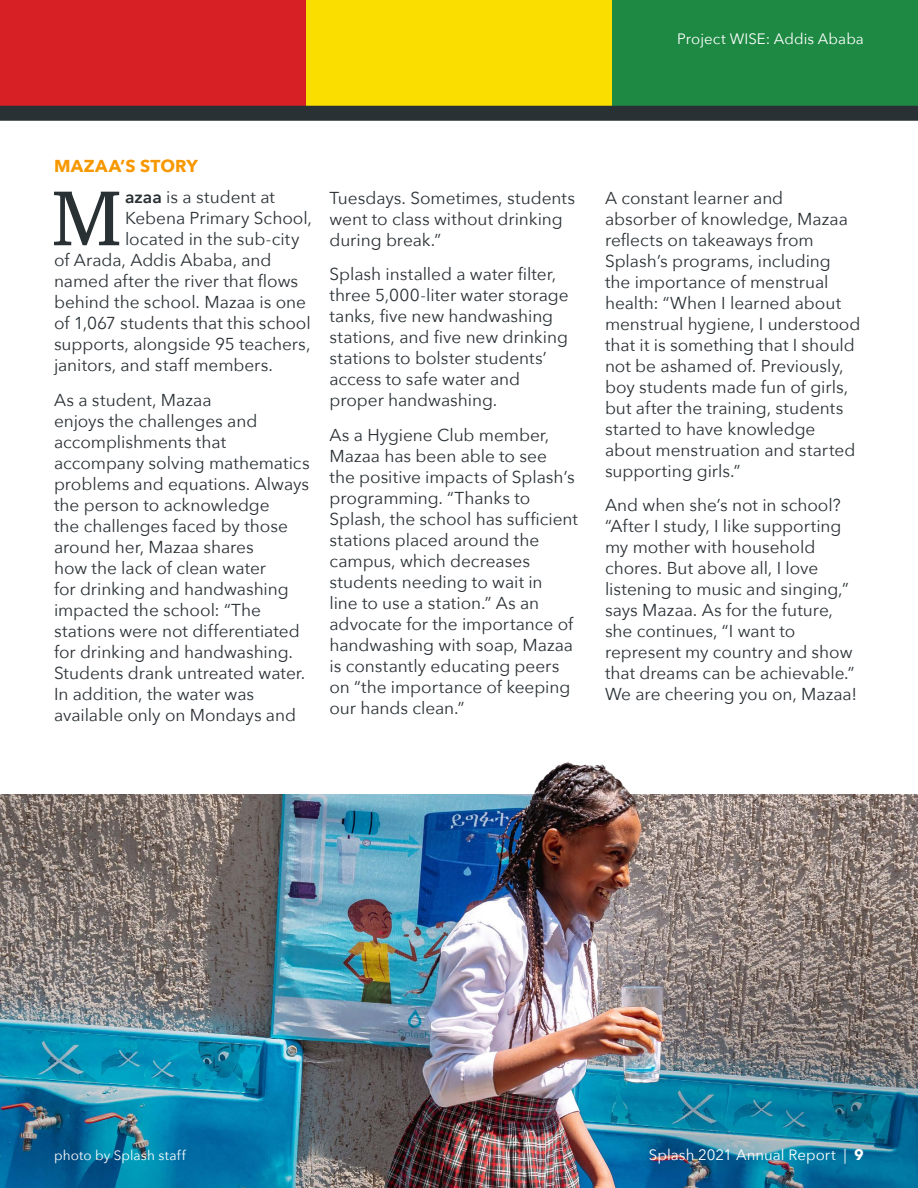
<style>
.page{position:relative;width:918px;height:1188px;background:#fff}
.page>*{position:absolute;margin:0;border:0;box-sizing:border-box;transform-origin:0 0}
.t1{font:79.8px "Abyssinica SIL";color:#2a3135}
.t2{font:17.25px/21px "Avenir Next";letter-spacing:-.005em;color:#2a3135}
.t3{font:700 17.25px "Avenir Next";letter-spacing:.015em;color:#f79800}
.t4{font:15px "Avenir Next";letter-spacing:.005em;color:#fff}
.Note{font:13.5px "Avenir Next";letter-spacing:.01em;color:#fff}
.s1{font-weight:600}
.s2{font-weight:700}
</style>
<div class="page">
<img style="left:0;top:762px;width:918px;height:426px">
<div style="left:306px;top:0;width:306px;height:108px;background:#fade00"></div>
<div style="left:612px;top:0;width:306px;height:108px;background:#1d8943"></div>
<div style="left:0;top:0;width:306px;height:108px;background:#d71f26"></div>
<div style="left:0;top:106px;width:918px;height:15px;background:#2a3135"></div>
<p class="t4" style="left:677px;top:26px;width:188px">Project WISE: Addis Ababa</p>
<h3 class="t3" style="left:54px;top:151px;width:146px">MAZAA’S STORY</h3>
<p class="t1" style="left:52px;top:166px;width:71px">M</p>
<p class="t2" style="left:125px;top:186px;width:152px"><span class="s1">azaa</span> is a student at</p>
<p class="t2" style="left:125px;top:207px;width:188px">Kebena Primary School,</p>
<p class="t2" style="left:125px;top:228px;width:176px">located in the sub-city</p>
<p class="t2" style="left:54px;top:249px;width:219px">of Arada, Addis Ababa, and</p>
<p class="t2" style="left:54px;top:270px;width:246px">named after the river that flows</p>
<p class="t2" style="left:54px;top:291px;width:253px">behind the school. Mazaa is one</p>
<p class="t2" style="left:54px;top:312px;width:258px">of 1,067 students that this school</p>
<p class="t2" style="left:54px;top:333px;width:258px">supports, alongside 95 teachers,</p>
<p class="t2" style="left:54px;top:354px;width:220px">janitors, and staff members.</p>
<p class="t2" style="left:54px;top:389px;width:257px">As a student, Mazaa<br>enjoys the challenges and accomplishments that accompany solving mathematics problems and equations. Always the person to acknowledge<br>the challenges faced by those around her, Mazaa shares<br>how the lack of clean water<br>for drinking and handwashing impacted the school: “The stations were not differentiated for drinking and handwashing.<br>Students drank untreated water.<br>In addition, the water was available only on Mondays and</p>
<p class="t2" style="left:330px;top:186px;width:247px">Tuesdays. Sometimes, students went to class without drinking during break.”</p>
<p class="t2" style="left:330px;top:263px;width:241px">Splash installed a water filter, three 5,000-liter water storage tanks, five new handwashing stations, and five new drinking stations to bolster students’ access to safe water and proper handwashing.</p>
<p class="t2" style="left:330px;top:423px;width:250px">As a Hygiene Club member,<br>Mazaa has been able to see<br>the positive impacts of Splash’s programming. “Thanks to<br>Splash, the school has sufficient stations placed around the campus, which decreases students needing to wait in<br>line to use a station.” As an advocate for the importance of handwashing with soap, Mazaa is constantly educating peers on “the importance of keeping our hands clean.”</p>
<p class="t2" style="left:605px;top:186px;width:257px">A constant learner and<br>absorber of knowledge, Mazaa reflects on takeaways from<br>Splash’s programs, including the importance of menstrual health: “When I learned about menstrual hygiene, I understood that it is something that I should not be ashamed of. Previously, boy students made fun of girls, but after the training, students started to have knowledge about menstruation and started supporting girls.”</p>
<p class="t2" style="left:605px;top:494px;width:254px">And when she’s not in school? “After I study, I like supporting my mother with household chores. But above all, I love listening to music and singing,” says Mazaa. As for the future, she continues, “I want to represent my country and show that dreams can be achievable.”<br>We are cheering you on, Mazaa!</p>
<p class="Note" style="left:54px;top:1143px;width:133px">photo by Splash staff</p>
<p class="t4" style="left:649px;top:1142px;width:217px">Splash 2021 Annual Report | <span class="s2">9</span></p>
</div>
